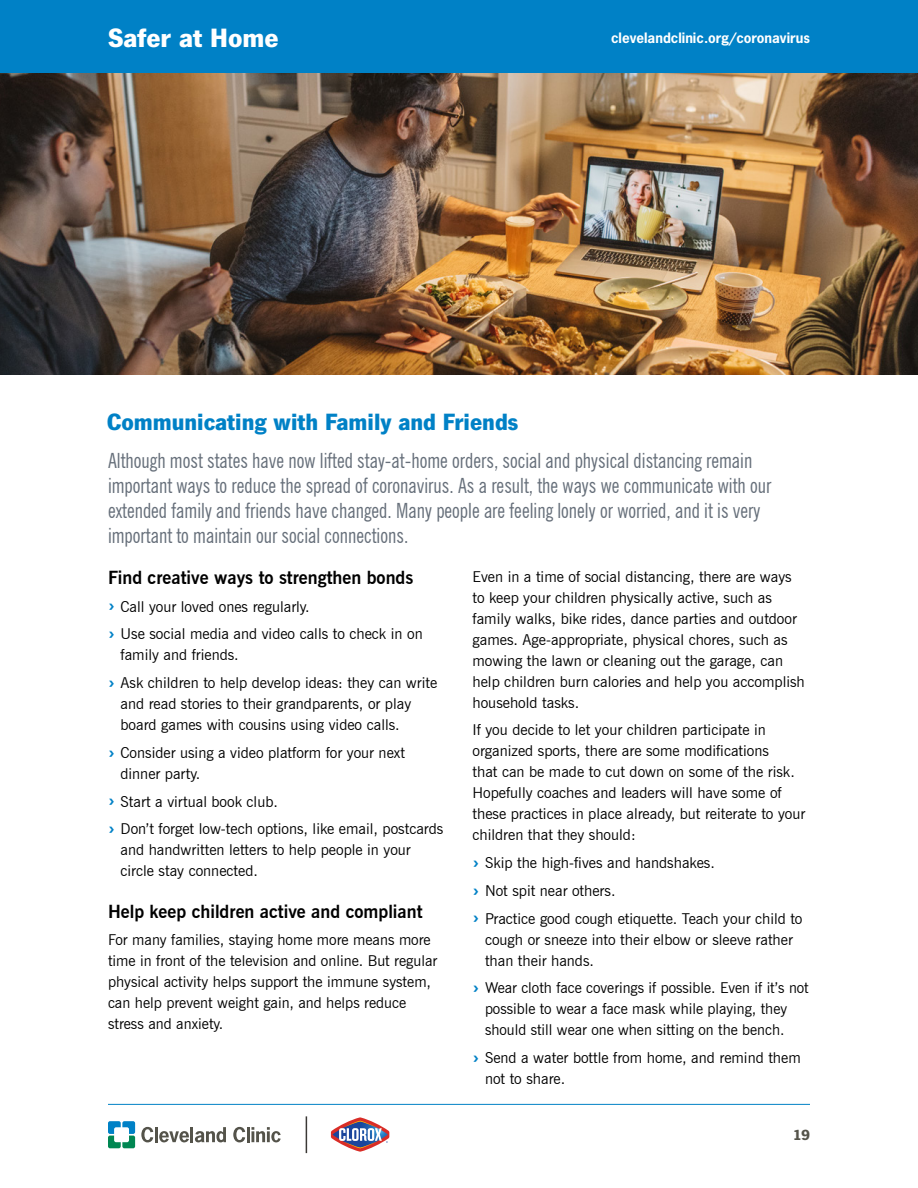
<style>
.page{position:relative;width:918px;height:1188px;background:#fff}
.page>*{position:absolute;margin:0;border:0;box-sizing:border-box;transform-origin:0 0}
.t1{font:900 27px "News Gothic LT Std";color:#fff}
.t2{font:900 24px "News Gothic LT Std";color:#0081c6}
.t3{font:condensed 21px/25.2px "News Gothic BT";color:#666f7a;scale:.96 1}
.t4{font:700 18px "News Gothic BT";color:#000}
.t5{font:15px/21px "News Gothic BT";color:#000}
.t6{font:900 15px "News Gothic LT Std";color:#54534a}
.t7{font:700 13.5px "News Gothic Std";color:#fff}
.s1{font-weight:700;font-size:19.8px;color:#0081c6}
</style>
<div class="page">
<hr style="left:108px;top:1104px;width:702px;height:1px;background:#0081c6">
<div style="left:0;top:0;width:918px;height:73px;background:#0081c6"></div>
<svg style="left:141px;top:1127px;width:12px;height:15px"></svg>
<hr style="left:155px;top:1127px;width:3px;height:15px;background:#54534a">
<svg style="left:159px;top:1131px;width:30px;height:11px"></svg>
<hr style="left:190px;top:1127px;width:3px;height:15px;background:#54534a">
<svg style="left:195px;top:1127px;width:31px;height:15px"></svg>
<svg style="left:233px;top:1127px;width:12px;height:15px"></svg>
<hr style="left:247px;top:1127px;width:3px;height:15px;background:#54534a">
<svg style="left:251px;top:1127px;width:30px;height:15px"></svg>
<svg style="left:108px;top:1121px;width:27px;height:27px"></svg>
<img style="left:0;top:73px;width:918px;height:302px">
<svg style="left:331px;top:1117px;width:58px;height:35px"></svg>
<hr style="left:306px;top:1116px;width:1px;height:37px;background:#3b3936">
<h1 class="t1" style="left:108px;top:22px;width:172px">Safer at Home</h1>
<p class="t7" style="left:611px;top:29px;width:200px">clevelandclinic.org/coronavirus</p>
<h2 class="t2" style="left:107px;top:408px;width:413px">Communicating with Family and Friends</h2>
<p class="t3" style="left:108px;top:448px;width:693px">Although most states have now lifted stay-at-home orders, social and physical distancing remain important ways to reduce the spread of coronavirus. As a result, the ways we communicate with our extended family and friends have changed. Many people are feeling lonely or worried, and it is very important to maintain our social connections.</p>
<p class="t4" style="left:108px;top:566px;width:307px">Find creative ways to strengthen bonds</p>
<p class="t5" style="left:108px;top:592px;width:316px;line-height:27.8px"><span class="s1">›</span> Call your loved ones regularly.<br><span class="s1">›</span> Use social media and video calls to check in on</p>
<p class="t5" style="left:108px;top:641px;width:331px;line-height:27.8px;text-indent:13px">family and friends.<br><span class="s1">›</span> Ask children to help develop ideas: they can write</p>
<p class="t5" style="left:121px;top:693px;width:292px">and read stories to their grandparents, or play board games with cousins using video calls.</p>
<p class="t5" style="left:121px;top:742px;width:286px;text-indent:-13px"><span class="s1">›</span> Consider using a video platform for your next dinner party.</p>
<p class="t5" style="left:108px;top:787px;width:337px;line-height:27.8px"><span class="s1">›</span> Start a virtual book club.<br><span class="s1">›</span> Don’t forget low-tech options, like email, postcards</p>
<p class="t5" style="left:121px;top:839px;width:292px">and handwritten letters to help people in your circle stay connected.</p>
<p class="t4" style="left:108px;top:900px;width:316px">Help keep children active and compliant</p>
<p class="t5" style="left:108px;top:929px;width:331px">For many families, staying home more means more time in front of the television and online. But regular physical activity helps support the immune system, can help prevent weight gain, and helps reduce stress and anxiety.</p>
<p class="t5" style="left:472px;top:566px;width:334px">Even in a time of social distancing, there are ways to keep your children physically active, such as family walks, bike rides, dance parties and outdoor games. Age-appropriate, physical chores, such as mowing the lawn or cleaning out the garage, can help children burn calories and help you accomplish household tasks.</p>
<p class="t5" style="left:472px;top:719px;width:334px">If you decide to let your children participate in organized sports, there are some modifications<br>that can be made to cut down on some of the risk.<br>Hopefully coaches and leaders will have some of these practices in place already, but reiterate to your children that they should:</p>
<p class="t5" style="left:472px;top:849px;width:332px;line-height:27.8px"><span class="s1">›</span> Skip the high-fives and handshakes.<br><span class="s1">›</span> Not spit near others.<br><span class="s1">›</span> Practice good cough etiquette. Teach your child to</p>
<p class="t5" style="left:485px;top:929px;width:309px">cough or sneeze into their elbow or sleeve rather than their hands.</p>
<p class="t5" style="left:485px;top:977px;width:325px;text-indent:-13px"><span class="s1">›</span> Wear cloth face coverings if possible. Even if it’s not possible to wear a face mask while playing, they should still wear one when sitting on the bench.</p>
<p class="t5" style="left:485px;top:1047px;width:317px;text-indent:-13px"><span class="s1">›</span> Send a water bottle from home, and remind them not to share.</p>
<p class="t6" style="left:793px;top:1126px;width:18px">19</p>
</div>
